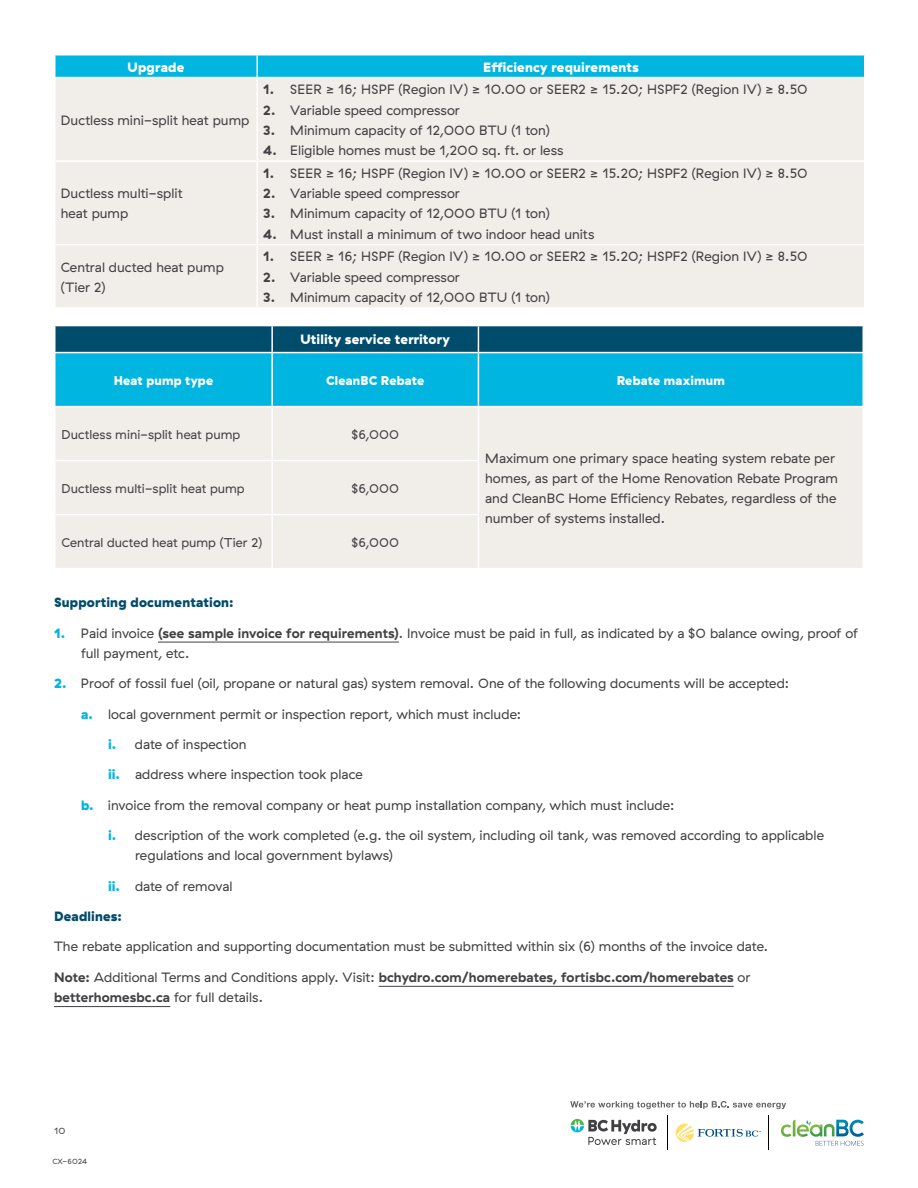
<style>
.page{position:relative;width:918px;height:1188px;background:#fff}
.page>*{position:absolute;margin:0;border:0;box-sizing:border-box;transform-origin:0 0}
.t1{font:13.5px/20.2px "GT Haptik";letter-spacing:.005em;color:#414042}
.t2{font:700 13.5px/20.2px "GT Haptik";letter-spacing:.01em;color:#414042}
.t3{font:900 13.5px "GT Haptik";letter-spacing:.01em;color:#fff}
.t4{font:900 13.5px "GT Haptik";letter-spacing:.01em;color:#004c6c}
.t5{font:12.75px "GT Haptik";letter-spacing:.005em;color:#414042}
.t6{font:900 12.75px "GT Haptik";letter-spacing:.01em;color:#fff}
.t7{font:9px "GT Haptik";color:#414042}
.t8{font:7.5px "GT Haptik";letter-spacing:.015em;color:#414042}
.s1{font-weight:700}
.s2{font-weight:900;color:#00b5df}
.s3{font-weight:400}
</style>
<div class="page">
<svg style="left:570px;top:1101px;width:216px;height:8px"></svg>
<svg style="left:676px;top:1124px;width:85px;height:18px"></svg>
<hr style="left:668px;top:1116px;width:1px;height:34px;background:#000">
<hr style="left:768px;top:1116px;width:1px;height:34px;background:#000">
<svg style="left:571px;top:1119px;width:86px;height:26px"></svg>
<svg style="left:781px;top:1120px;width:83px;height:26px"></svg>
<hr style="left:158px;top:642px;width:241px;height:1px;background:#414042">
<hr style="left:379px;top:986px;width:355px;height:1px;background:#414042">
<hr style="left:54px;top:1006px;width:116px;height:1px;background:#414042">
<div style="left:56px;top:56px;width:808px;height:21px;background:#00b5df"></div>
<div style="left:56px;top:78px;width:808px;height:229px;background:#f1ede9"></div>
<hr style="left:256px;top:55px;width:2px;height:22px;background:#fff">
<hr style="left:256px;top:78px;width:2px;height:82px;background:#fff">
<hr style="left:54px;top:160px;width:203px;height:2px;background:#fff">
<hr style="left:257px;top:160px;width:609px;height:2px;background:#fff">
<hr style="left:256px;top:162px;width:2px;height:82px;background:#fff">
<hr style="left:54px;top:244px;width:203px;height:1px;background:#fff">
<hr style="left:257px;top:244px;width:609px;height:1px;background:#fff">
<hr style="left:256px;top:245px;width:2px;height:62px;background:#fff">
<div style="left:56px;top:353px;width:806px;height:53px;background:#00b5df"></div>
<div style="left:56px;top:407px;width:806px;height:161px;background:#f1ede9"></div>
<svg style="left:55px;top:326px;width:807px;height:26px;background:#06506f"></svg>
<hr style="left:271px;top:353px;width:2px;height:53px;background:#fff">
<hr style="left:478px;top:353px;width:1px;height:53px;background:#fff">
<hr style="left:271px;top:407px;width:2px;height:53px;background:#fff">
<hr style="left:478px;top:407px;width:1px;height:53px;background:#fff">
<hr style="left:54px;top:460px;width:218px;height:1px;background:#fff">
<hr style="left:272px;top:460px;width:207px;height:1px;background:#fff">
<hr style="left:271px;top:461px;width:2px;height:53px;background:#fff">
<hr style="left:478px;top:461px;width:1px;height:53px;background:#fff">
<hr style="left:54px;top:514px;width:218px;height:1px;background:#fff">
<hr style="left:272px;top:514px;width:207px;height:1px;background:#fff">
<hr style="left:271px;top:515px;width:2px;height:53px;background:#fff">
<hr style="left:478px;top:515px;width:1px;height:53px;background:#fff">
<p class="t3" style="left:128px;top:58px;width:58px">Upgrade</p>
<p class="t3" style="left:483px;top:58px;width:157px">Efficiency requirements</p>
<p class="t1" style="left:61px;top:110px;width:190px">Ductless mini-split heat pump</p>
<p class="t1" style="left:61px;top:183px;width:123px">Ductless multi-split heat pump</p>
<p class="t1" style="left:61px;top:257px;width:165px">Central ducted heat pump (Tier 2)</p>
<p class="t1" style="left:263px;top:80px;width:546px"><span class="s1">1.</span> SEER ≥ 16; HSPF (Region IV) ≥ 10.00 or SEER2 ≥ 15.20; HSPF2 (Region IV) ≥ 8.50</p>
<p class="t1" style="left:263px;top:100px;width:198px"><span class="s1">2.</span> Variable speed compressor</p>
<p class="t1" style="left:263px;top:120px;width:288px"><span class="s1">3.</span> Minimum capacity of 12,000 BTU (1 ton)</p>
<p class="t1" style="left:263px;top:140px;width:302px"><span class="s1">4.</span> Eligible homes must be 1,200 sq. ft. or less</p>
<p class="t1" style="left:263px;top:163px;width:546px"><span class="s1">1.</span> SEER ≥ 16; HSPF (Region IV) ≥ 10.00 or SEER2 ≥ 15.20; HSPF2 (Region IV) ≥ 8.50</p>
<p class="t1" style="left:263px;top:183px;width:198px"><span class="s1">2.</span> Variable speed compressor</p>
<p class="t1" style="left:263px;top:204px;width:288px"><span class="s1">3.</span> Minimum capacity of 12,000 BTU (1 ton)</p>
<p class="t1" style="left:263px;top:224px;width:333px"><span class="s1">4.</span> Must install a minimum of two indoor head units</p>
<p class="t1" style="left:263px;top:247px;width:546px"><span class="s1">1.</span> SEER ≥ 16; HSPF (Region IV) ≥ 10.00 or SEER2 ≥ 15.20; HSPF2 (Region IV) ≥ 8.50</p>
<p class="t1" style="left:263px;top:267px;width:198px"><span class="s1">2.</span> Variable speed compressor</p>
<p class="t1" style="left:263px;top:287px;width:288px"><span class="s1">3.</span> Minimum capacity of 12,000 BTU (1 ton)</p>
<p class="t3" style="left:301px;top:331px;width:151px">Utility service territory</p>
<p class="t6" style="left:114px;top:372px;width:101px">Heat pump type</p>
<p class="t6" style="left:326px;top:372px;width:100px">CleanBC Rebate</p>
<p class="t6" style="left:617px;top:372px;width:110px">Rebate maximum</p>
<p class="t5" style="left:62px;top:427px;width:180px">Ductless mini-split heat pump</p>
<p class="t5" style="left:351px;top:427px;width:49px">$6,000</p>
<p class="t5" style="left:62px;top:481px;width:185px">Ductless multi-split heat pump</p>
<p class="t5" style="left:351px;top:481px;width:49px">$6,000</p>
<p class="t5" style="left:62px;top:535px;width:202px">Central ducted heat pump (Tier 2)</p>
<p class="t5" style="left:351px;top:535px;width:49px">$6,000</p>
<p class="t1" style="left:485px;top:448px;width:354px">Maximum one primary space heating system rebate per homes, as part of the Home Renovation Rebate Program and CleanBC Home Efficiency Rebates, regardless of the number of systems installed.</p>
<p class="t4" style="left:54px;top:594px;width:181px">Supporting documentation:</p>
<p class="t1" style="left:81px;top:623px;width:779px;text-indent:-27px"><span class="s2">1.</span> Paid invoice <span class="s1">(see sample invoice for requirements)</span>. Invoice must be paid in full, as indicated by a $0 balance owing, proof of full payment, etc.</p>
<p class="t1" style="left:54px;top:674px;width:737px"><span class="s2">2.</span> Proof of fossil fuel (oil, propane or natural gas) system removal. One of the following documents will be accepted:</p>
<p class="t1" style="left:81px;top:704px;width:442px"><span class="s2">a.</span> local government permit or inspection report, which must include:</p>
<p class="t1" style="left:108px;top:734px;width:140px"><span class="s2">i.</span> date of inspection</p>
<p class="t1" style="left:108px;top:765px;width:256px"><span class="s2">ii.</span> address where inspection took place</p>
<p class="t1" style="left:81px;top:795px;width:595px"><span class="s2">b.</span> invoice from the removal company or heat pump installation company, which must include:</p>
<p class="t1" style="left:135px;top:825px;width:691px;text-indent:-27px"><span class="s2">i.</span> description of the work completed (e.g. the oil system, including oil tank, was removed according to applicable regulations and local government bylaws)</p>
<p class="t1" style="left:108px;top:876px;width:126px"><span class="s2">ii.</span> date of removal</p>
<p class="t4" style="left:54px;top:908px;width:69px">Deadlines:</p>
<p class="t1" style="left:54px;top:937px;width:716px">The rebate application and supporting documentation must be submitted within six (6) months of the invoice date.</p>
<p class="t2" style="left:54px;top:967px;width:698px">Note: <span class="s3">Additional Terms and Conditions apply. Visit:</span> bchydro.com/homerebates, fortisbc.com/homerebates <span class="s3">or </span>betterhomesbc.ca <span class="s3">for full details.</span></p>
<p class="t7" style="left:54px;top:1126px;width:13px">10</p>
<p class="t8" style="left:52px;top:1157px;width:36px">CX-6024</p>
</div>
